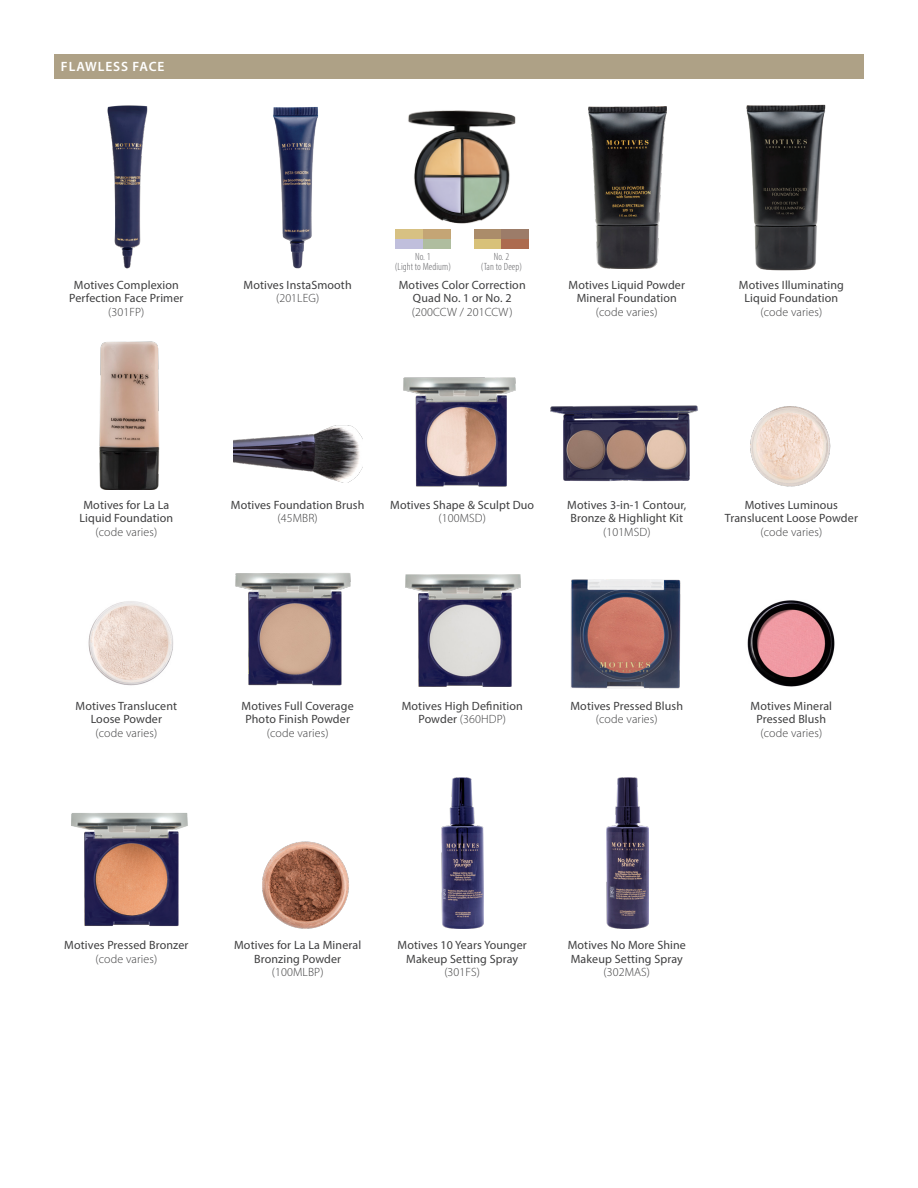
<style>
.page{position:relative;width:918px;height:1188px;background:#fff}
.page>*{position:absolute;margin:0;border:0;box-sizing:border-box;transform-origin:0 0}
.t1{font:600 13.5px "Myriad Pro";letter-spacing:.07em;color:#fff}
.t2{font:12px/13.5px "Myriad Pro";letter-spacing:.01em;color:#3e3e3f;text-align:center}
.t3{font:300 12px "Myriad Pro";letter-spacing:.01em;color:#3e3e3f}
.t4{font:300 condensed 10.5px "Myriad Pro";letter-spacing:.01em;color:#636366}
.s1{font-weight:300}
</style>
<div class="page">
<div style="left:54px;top:54px;width:810px;height:25px;background:#aea186"></div>
<img style="left:107px;top:105px;width:41px;height:164px">
<img style="left:273px;top:107px;width:45px;height:162px">
<img style="left:408px;top:110px;width:108px;height:114px">
<div style="left:395px;top:229px;width:28px;height:10px;background:#d7c183"></div>
<div style="left:395px;top:239px;width:28px;height:10px;background:#c0bfdc"></div>
<div style="left:423px;top:229px;width:28px;height:10px;background:#c4a575"></div>
<div style="left:423px;top:239px;width:28px;height:10px;background:#afbd9f"></div>
<div style="left:474px;top:229px;width:28px;height:10px;background:#ab8c6a"></div>
<div style="left:474px;top:239px;width:28px;height:10px;background:#d8c179"></div>
<div style="left:502px;top:229px;width:27px;height:10px;background:#9c7c69"></div>
<div style="left:502px;top:239px;width:27px;height:10px;background:#ac6b4f"></div>
<img style="left:589px;top:106px;width:77px;height:163px">
<img style="left:746px;top:104px;width:80px;height:167px">
<img style="left:99px;top:341px;width:61px;height:148px">
<img style="left:233px;top:426px;width:129px;height:56px">
<img style="left:403px;top:377px;width:113px;height:110px">
<img style="left:550px;top:405px;width:148px;height:77px">
<img style="left:88px;top:601px;width:85px;height:85px">
<img style="left:750px;top:406px;width:81px;height:81px">
<img style="left:235px;top:573px;width:116px;height:113px">
<img style="left:405px;top:575px;width:115px;height:111px">
<img style="left:747px;top:600px;width:88px;height:87px">
<img style="left:570px;top:579px;width:111px;height:110px">
<img style="left:71px;top:813px;width:117px;height:114px">
<img style="left:262px;top:841px;width:87px;height:88px">
<img style="left:442px;top:777px;width:42px;height:152px">
<img style="left:607px;top:778px;width:41px;height:151px">
<p class="t1" style="left:61px;top:58px;width:105px">FLAWLESS FACE</p>
<p class="t2" style="left:69px;top:278px;width:116px">Motives Complexion<br>Perfection Face Primer <span class="s1">(301FP)</span></p>
<p class="t2" style="left:244px;top:278px;width:110px">Motives InstaSmooth <span class="s1">(201LEG)</span></p>
<p class="t4" style="left:415px;top:250px;width:17px">No. 1</p>
<p class="t4" style="left:395px;top:260px;width:58px">(Light to Medium)</p>
<p class="t4" style="left:494px;top:250px;width:17px">No. 2</p>
<p class="t4" style="left:481px;top:260px;width:43px">(Tan to Deep)</p>
<p class="t2" style="left:399px;top:278px;width:128px">Motives Color Correction<br>Quad No. 1 or No. 2 <span class="s1">(200CCW / 201CCW)</span></p>
<p class="t2" style="left:569px;top:278px;width:118px">Motives Liquid Powder<br>Mineral Foundation <span class="s1">(code varies)</span></p>
<p class="t2" style="left:739px;top:278px;width:106px">Motives Illuminating<br>Liquid Foundation <span class="s1">(code varies)</span></p>
<p class="t2" style="left:79px;top:498px;width:95px">Motives for La La<br>Liquid Foundation <span class="s1">(code varies)</span></p>
<p class="t2" style="left:231px;top:498px;width:135px">Motives Foundation Brush</p>
<p class="t3" style="left:278px;top:511px;width:42px">(45MBR)</p>
<p class="t2" style="left:390px;top:498px;width:145px">Motives Shape &amp; Sculpt Duo <span class="s1">(100MSD)</span></p>
<p class="t2" style="left:567px;top:498px;width:121px">Motives 3-in-1 Contour,<br>Bronze &amp; Highlight Kit <span class="s1">(101MSD)</span></p>
<p class="t2" style="left:725px;top:498px;width:135px">Motives Luminous<br>Translucent Loose Powder <span class="s1">(code varies)</span></p>
<p class="t2" style="left:76px;top:699px;width:103px">Motives Translucent<br>Loose Powder <span class="s1">(code varies)</span></p>
<p class="t2" style="left:242px;top:699px;width:114px">Motives Full Coverage<br>Photo Finish Powder <span class="s1">(code varies)</span></p>
<p class="t2" style="left:402px;top:699px;width:123px">Motives High Definition<br>Powder <span class="s1">(360HDP)</span></p>
<p class="t2" style="left:570px;top:699px;width:114px">Motives Pressed Blush</p>
<p class="t3" style="left:596px;top:712px;width:63px">(code varies)</p>
<p class="t2" style="left:751px;top:699px;width:83px">Motives Mineral<br>Pressed Blush</p>
<p class="t3" style="left:760px;top:726px;width:63px">(code varies)</p>
<p class="t2" style="left:64px;top:939px;width:126px">Motives Pressed Bronzer <span class="s1">(code varies)</span></p>
<p class="t2" style="left:234px;top:939px;width:129px">Motives for La La Mineral<br>Bronzing Powder <span class="s1">(100MLBP)</span></p>
<p class="t2" style="left:398px;top:939px;width:131px">Motives 10 Years Younger<br>Makeup Setting Spray <span class="s1">(301FS)</span></p>
<p class="t2" style="left:568px;top:939px;width:120px">Motives No More Shine<br>Makeup Setting Spray <span class="s1">(302MAS)</span></p>
</div>
